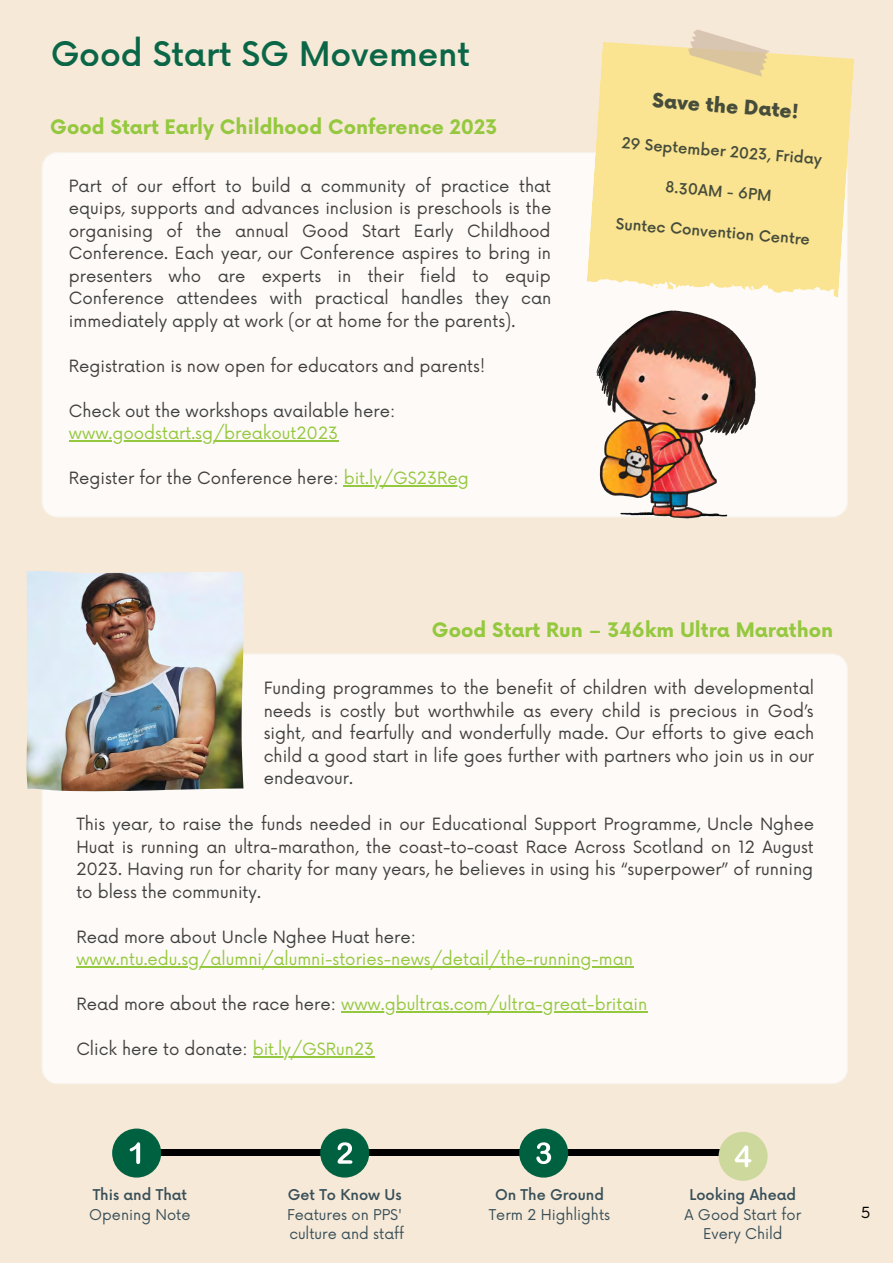
<style>
.page{position:relative;width:893px;height:1264px;background:#fff}
.page>*{position:absolute;margin:0;border:0;box-sizing:border-box;transform-origin:0 0}
.t1{font:500 33px "Now";color:#006140}
.t2{font:700 19.5px "Now";color:#94c83e}
.t3{font:900 19.5px "Now";color:#474d3b}
.t4{font:16.5px/22.5px "Now";color:#403f3f;text-align:justify}
.t5{font:16.5px "Now";color:#94c83e}
.t6{font:500 15px "Now";color:#474d3b}
.t7{font:15px "Now";color:#000}
.t8{font:14.55px/19.6px "Now";color:#374f59;text-align:center}
.t9{font:500 14.55px "Now";color:#374f59}
.s1{color:#94c83e}
.s2{color:#403f3f}
</style>
<div class="page">
<div style="left:0;top:0;width:892px;height:1262px;background:#f7e9d7"></div>
<div style="left:42px;top:152px;width:806px;height:365px;background:#fdfaf7"></div>
<div style="left:42px;top:653px;width:806px;height:431px;background:#fdfaf7"></div>
<svg style="left:586px;top:42px;width:268px;height:258px;background:#fae59c"></svg>
<svg style="left:686px;top:29px;width:85px;height:48px"></svg>
<img style="left:593px;top:306px;width:167px;height:213px">
<img style="left:26px;top:571px;width:218px;height:220px">
<hr style="left:76px;top:966px;width:557px;height:1px;background:#94c83e">
<hr style="left:341px;top:1011px;width:306px;height:1px;background:#94c83e">
<hr style="left:253px;top:1056px;width:121px;height:1px;background:#94c83e">
<hr style="left:69px;top:440px;width:269px;height:1px;background:#94c83e">
<hr style="left:344px;top:485px;width:125px;height:1px;background:#94c83e">
<div style="left:131px;top:1149px;width:611px;height:7px;background:#000"></div>
<div style="left:320px;top:1128px;width:49px;height:49px;background:#006140;border-radius:50%"></div>
<svg style="left:337px;top:1142px;width:15px;height:21px"></svg>
<div style="left:112px;top:1128px;width:49px;height:49px;background:#006140;border-radius:50%"></div>
<svg style="left:130px;top:1142px;width:10px;height:21px"></svg>
<div style="left:519px;top:1128px;width:49px;height:49px;background:#006140;border-radius:50%"></div>
<svg style="left:536px;top:1142px;width:15px;height:21px"></svg>
<div style="left:718px;top:1131px;width:49px;height:49px;background:#cdd89d;border-radius:50%"></div>
<svg style="left:734px;top:1145px;width:17px;height:22px"></svg>
<h1 class="t1" style="left:50px;top:36px;width:421px">Good Start SG Movement</h1>
<p class="t2" style="left:50px;top:116px;width:448px">Good Start Early Childhood Conference 2023</p>
<p class="t4" style="left:69px;top:175px;width:484px">Part of our effort to build a community of practice that equips, supports and advances inclusion is preschools is the organising of the annual Good Start Early Childhood Conference. Each year, our Conference aspires to bring in presenters who are experts in their field to equip Conference attendees with practical handles they can immediately apply at work (or at home for the parents).</p>
<p class="t4" style="left:69px;top:355px;width:417px">Registration is now open for educators and parents!</p>
<p class="t4" style="left:69px;top:400px;width:328px">Check out the workshops available here: <span class="s1">www.goodstart.sg/breakout2023</span></p>
<p class="t4" style="left:69px;top:468px;width:401px">Register for the Conference here: <span class="s1">bit.ly/GS23Reg</span></p>
<p class="t3" style="left:653px;top:89px;width:148px;rotate:5deg">Save the Date!</p>
<p class="t6" style="left:622px;top:134px;width:202px;rotate:5deg">29 September 2023, Friday</p>
<p class="t6" style="left:666px;top:179px;width:108px;rotate:5deg">8.30AM - 6PM</p>
<p class="t6" style="left:616px;top:215px;width:196px;rotate:5deg">Suntec Convention Centre</p>
<p class="t2" style="left:432px;top:619px;width:403px">Good Start Run – 346km Ultra Marathon</p>
<p class="t4" style="left:264px;top:677px;width:552px">Funding programmes to the benefit of children with developmental needs is costly but worthwhile as every child is precious in God’s sight, and fearfully and wonderfully made. Our efforts to give each child a good start in life goes further with partners who join us in our endeavour.</p>
<p class="t4" style="left:76px;top:813px;width:739px">This year, to raise the funds needed in our Educational Support Programme, Uncle Nghee Huat is running an ultra-marathon, the coast-to-coast Race Across Scotland on 12 August 2023. Having run for charity for many years, he believes in using his “superpower” of running to bless the community.</p>
<p class="t4" style="left:76px;top:926px;width:341px">Read more about Uncle Nghee Huat here:</p>
<p class="t5" style="left:76px;top:950px;width:558px">www.ntu.edu.sg/alumni/alumni-stories-news/detail/the-running-man</p>
<p class="t5" style="left:76px;top:994px;width:572px"><span class="s2">Read more about the race here:</span> www.gbultras.com/ultra-great-britain</p>
<p class="t4" style="left:76px;top:1038px;width:299px">Click here to donate: <span class="s1">bit.ly/GSRun23</span></p>
<p class="t9" style="left:93px;top:1186px;width:96px">This and That</p>
<p class="t8" style="left:89px;top:1205px;width:103px">Opening Note</p>
<p class="t9" style="left:287px;top:1186px;width:115px">Get To Know Us</p>
<p class="t8" style="left:287px;top:1205px;width:117px">Features on PPS'</p>
<p class="t8" style="left:289px;top:1224px;width:116px">culture and staff</p>
<p class="t9" style="left:495px;top:1186px;width:110px">On The Ground</p>
<p class="t8" style="left:488px;top:1205px;width:123px">Term 2 Highlights</p>
<p class="t9" style="left:689px;top:1186px;width:108px">Looking Ahead</p>
<p class="t8" style="left:684px;top:1205px;width:118px">A Good Start for<br>Every Child</p>
<p class="t7" style="left:861px;top:1203px;width:11px">5</p>
</div>
